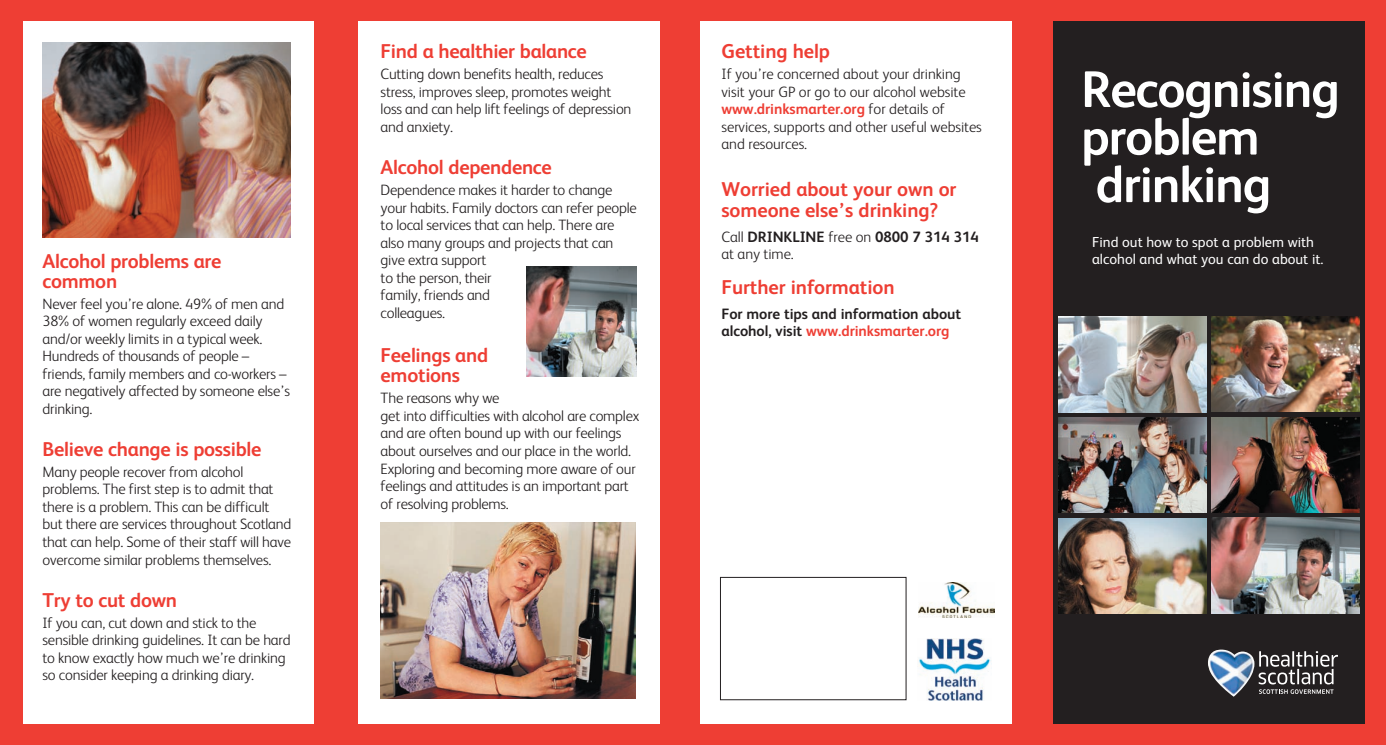
<style>
.page{position:relative;width:1386px;height:745px;background:#fff}
.page>*{position:absolute;margin:0;border:0;box-sizing:border-box;transform-origin:0 0}
.t1{font:700 51.5px/47.5px "FS Albert";letter-spacing:-.025em;color:#fff}
.t2{font:700 20px/20px "FS Albert";letter-spacing:-.015em;color:#ee3e34}
.t3{font:300 15px/17.5px "FS Albert";letter-spacing:-.015em;color:#231f20}
.t4{font:700 15px/17.5px "FS Albert";letter-spacing:-.005em;color:#231f20}
.t5{font:14.5px/17.4px "FS Albert";color:#fff}
.s1{font-weight:700;color:#ee3e34}
.s2{font-weight:700}
.s3{color:#ee3e34}
</style>
<div class="page">
<div style="left:0;top:0;width:1385px;height:744px;background:#ee3e34"></div>
<div style="left:700px;top:21px;width:312px;height:702px;background:#fff"></div>
<div style="left:358px;top:21px;width:301px;height:702px;background:#fff"></div>
<div style="left:23px;top:21px;width:290px;height:702px;background:#fff"></div>
<div style="left:1052px;top:21px;width:312px;height:702px;background:#231f20"></div>
<svg style="left:1258px;top:651px;width:80px;height:42px"></svg>
<img style="left:1208px;top:649px;width:46px;height:47px">
<div style="left:720px;top:576px;width:186px;height:123px;border:1px solid #231f20"></div>
<img style="left:527px;top:266px;width:109px;height:110px">
<img style="left:43px;top:43px;width:247px;height:194px">
<img style="left:919px;top:638px;width:72px;height:62px">
<img style="left:918px;top:582px;width:76px;height:34px">
<img style="left:1058px;top:317px;width:148px;height:95px">
<img style="left:1211px;top:317px;width:148px;height:94px">
<img style="left:1058px;top:417px;width:148px;height:95px">
<img style="left:1211px;top:417px;width:148px;height:95px">
<img style="left:1058px;top:518px;width:148px;height:94px">
<img style="left:1211px;top:517px;width:148px;height:95px">
<img style="left:380px;top:522px;width:256px;height:176px">
<h2 class="t2" style="left:43px;top:250px;width:180px">Alcohol problems are common</h2>
<p class="t3" style="left:43px;top:294px;width:249px">Never feel you’re alone. 49% of men and 38% of women regularly exceed daily and/or weekly limits in a typical week.<br>Hundreds of thousands of people – friends, family members and co-workers – are negatively affected by someone else’s drinking.</p>
<h2 class="t2" style="left:43px;top:438px;width:220px">Believe change is possible</h2>
<p class="t3" style="left:43px;top:462px;width:250px">Many people recover from alcohol problems. The first step is to admit that there is a problem. This can be difficult but there are services throughout Scotland that can help. Some of their staff will have overcome similar problems themselves.</p>
<h2 class="t2" style="left:43px;top:589px;width:136px">Try to cut down</h2>
<p class="t3" style="left:43px;top:613px;width:249px">If you can, cut down and stick to the sensible drinking guidelines. It can be hard to know exactly how much we’re drinking so consider keeping a drinking diary.</p>
<h2 class="t2" style="left:381px;top:41px;width:208px">Find a healthier balance</h2>
<p class="t3" style="left:381px;top:65px;width:252px">Cutting down benefits health, reduces stress, improves sleep, promotes weight loss and can help lift feelings of depression and anxiety.</p>
<h2 class="t2" style="left:381px;top:157px;width:173px">Alcohol dependence</h2>
<p class="t3" style="left:381px;top:181px;width:258px">Dependence makes it harder to change your habits. Family doctors can refer people to local services that can help. There are also many groups and projects that can give extra support<br>to the person, their<br>family, friends and<br>colleagues.</p>
<h2 class="t2" style="left:381px;top:345px;width:109px">Feelings and emotions</h2>
<p class="t3" style="left:381px;top:389px;width:260px">The reasons why we<br>get into difficulties with alcohol are complex and are often bound up with our feelings about ourselves and our place in the world.<br>Exploring and becoming more aware of our feelings and attitudes is an important part of resolving problems.</p>
<h2 class="t2" style="left:721px;top:41px;width:110px">Getting help</h2>
<p class="t3" style="left:721px;top:65px;width:262px">If you’re concerned about your drinking visit your GP or go to our alcohol website <span class="s1">www.drinksmarter.org</span> for details of services, supports and other useful websites and resources.</p>
<h2 class="t2" style="left:721px;top:178px;width:236px;line-height:21.2px">Worried about your own or someone else’s drinking?</h2>
<p class="t3" style="left:721px;top:227px;width:259px">Call <span class="s2">DRINKLINE</span> free on <span class="s2">0800 7 314 314 </span>at any time.</p>
<h2 class="t2" style="left:721px;top:277px;width:175px">Further information</h2>
<p class="t4" style="left:721px;top:304px;width:241px">For more tips and information about alcohol, visit <span class="s3">www.drinksmarter.org</span></p>
<h1 class="t1" style="left:1081px;top:65px;width:260px">Recognising problem drinking</h1>
<p class="t5" style="left:1092px;top:233px;width:233px">Find out how to spot a problem with alcohol and what you can do about it.</p>
</div>
